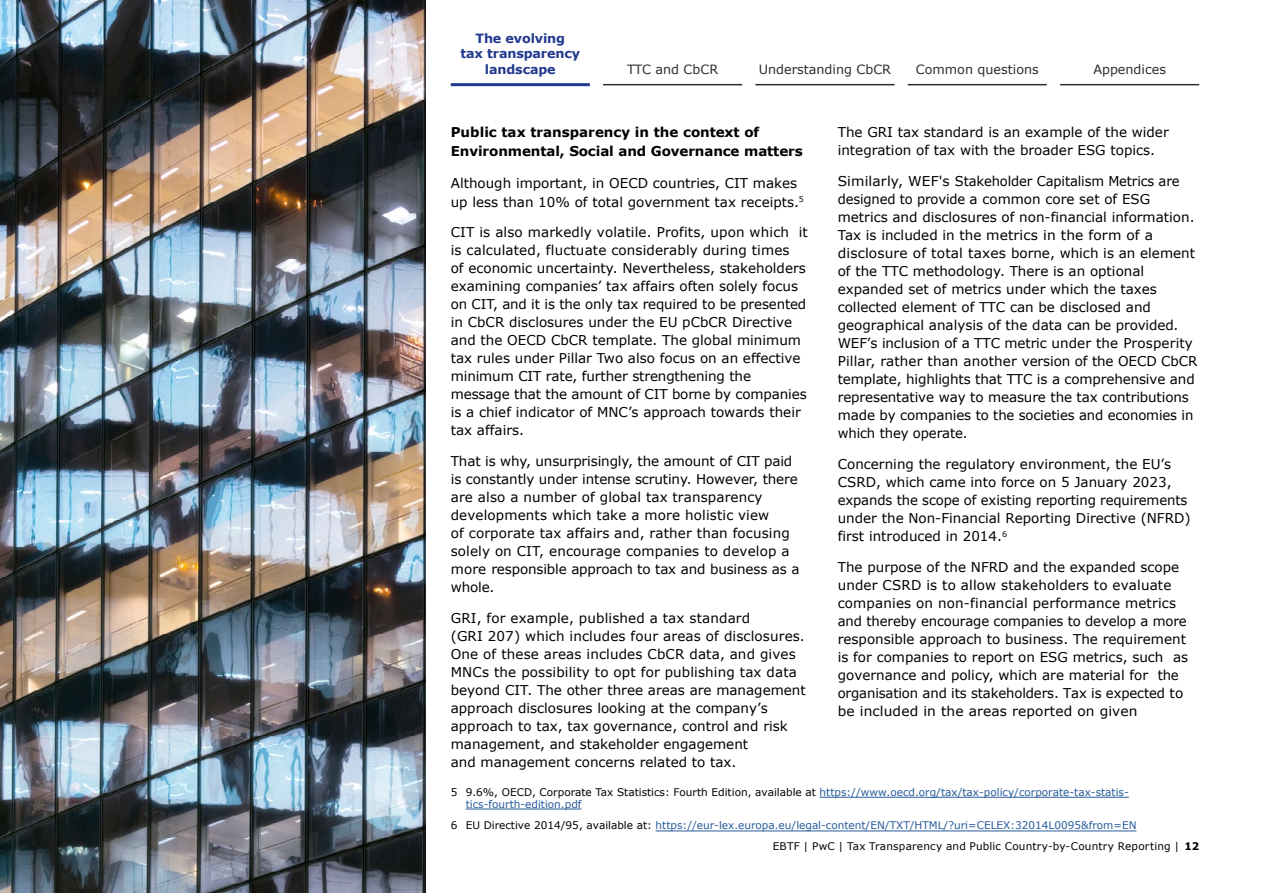
<style>
.page{position:relative;width:1263px;height:893px;background:#fff}
.page>*{position:absolute;margin:0;border:0;box-sizing:border-box;transform-origin:0 0}
.t1{font:13.5px/18px "Verdana";color:#000}
.t2{font:700 13.5px/18.9px "Verdana";letter-spacing:-.01em;color:#000}
.t3{font:12.75px "Verdana";color:#2d2d2c}
.t4{font:700 12.75px/15.3px "Verdana";letter-spacing:-.01em;color:#22398e;text-align:center}
.t5{font:10.5px/12.6px "Verdana";color:#275b9b}
.t6{font:10.5px "Verdana";letter-spacing:.02em;color:#000}
.s1{color:#000}
.s2{font-weight:700}
</style>
<div class="page">
<hr style="left:466px;top:809px;width:115px;height:1px;background:#275b9b">
<hr style="left:819px;top:797px;width:310px;height:1px;background:#275b9b">
<hr style="left:656px;top:831px;width:480px;height:1px;background:#275b9b">
<img style="left:0;top:0;width:425px;height:893px">
<hr style="left:451px;top:83px;width:139px;height:3px;background:#22398e">
<hr style="left:603px;top:84px;width:139px;height:1px;background:#2d2d2c">
<hr style="left:755px;top:84px;width:139px;height:1px;background:#2d2d2c">
<hr style="left:908px;top:84px;width:139px;height:1px;background:#2d2d2c">
<hr style="left:1060px;top:84px;width:139px;height:1px;background:#2d2d2c">
<p class="t4" style="left:460px;top:31px;width:121px">The evolving<br>tax transparency landscape</p>
<p class="t3" style="left:627px;top:60px;width:93px">TTC and CbCR</p>
<p class="t3" style="left:759px;top:60px;width:134px">Understanding CbCR</p>
<p class="t3" style="left:916px;top:60px;width:124px">Common questions</p>
<p class="t3" style="left:1093px;top:60px;width:74px">Appendices</p>
<p class="t1" style="left:838px;top:123px;width:332px">The GRI tax standard is an example of the wider integration of tax with the broader ESG topics.</p>
<p class="t1" style="left:838px;top:172px;width:361px">Similarly, WEF's Stakeholder Capitalism Metrics are designed to provide a common core set of ESG metrics and disclosures of non-financial information.<br>Tax is included in the metrics in the form of a disclosure of total taxes borne, which is an element of the TTC methodology. There is an optional expanded set of metrics under which the taxes collected element of TTC can be disclosed and geographical analysis of the data can be provided.<br>WEF’s inclusion of a TTC metric under the Prosperity Pillar, rather than another version of the OECD CbCR template, highlights that TTC is a comprehensive and representative way to measure the tax contributions made by companies to the societies and economies in which they operate.</p>
<p class="t1" style="left:838px;top:455px;width:354px">Concerning the regulatory environment, the EU’s CSRD, which came into force on 5 January 2023, expands the scope of existing reporting requirements under the Non-Financial Reporting Directive (NFRD) first introduced in 2014.<sup>6</sup></p>
<p class="t1" style="left:838px;top:558px;width:352px">The purpose of the NFRD and the expanded scope under CSRD is to allow stakeholders to evaluate companies on non-financial performance metrics and thereby encourage companies to develop a more responsible approach to business. The requirement is for companies to report on ESG metrics, such as governance and policy, which are material for the organisation and its stakeholders. Tax is expected to be included in the areas reported on given</p>
<p class="t2" style="left:451px;top:123px;width:353px">Public tax transparency in the context of<br>Environmental, Social and Governance matters</p>
<p class="t1" style="left:451px;top:173px;width:354px;line-height:18.9px">Although important, in OECD countries, CIT makes up less than 10% of total government tax receipts.<sup>5</sup></p>
<p class="t1" style="left:451px;top:223px;width:359px">CIT is also markedly volatile. Profits, upon which it is calculated, fluctuate considerably during times<br>of economic uncertainty. Nevertheless, stakeholders examining companies’ tax affairs often solely focus on CIT, and it is the only tax required to be presented in CbCR disclosures under the EU pCbCR Directive and the OECD CbCR template. The global minimum tax rules under Pillar Two also focus on an effective minimum CIT rate, further strengthening the message that the amount of CIT borne by companies is a chief indicator of MNC’s approach towards their tax affairs.</p>
<p class="t1" style="left:451px;top:452px;width:350px">That is why, unsurprisingly, the amount of CIT paid is constantly under intense scrutiny. However, there are also a number of global tax transparency developments which take a more holistic view<br>of corporate tax affairs and, rather than focusing solely on CIT, encourage companies to develop a more responsible approach to tax and business as a whole.</p>
<p class="t1" style="left:451px;top:609px;width:357px">GRI, for example, published a tax standard<br>(GRI 207) which includes four areas of disclosures.<br>One of these areas includes CbCR data, and gives MNCs the possibility to opt for publishing tax data beyond CIT. The other three areas are management approach disclosures looking at the company’s approach to tax, tax governance, control and risk management, and stakeholder engagement<br>and management concerns related to tax.</p>
<p class="t5" style="left:466px;top:785px;width:665px;text-indent:-15px"><span class="s1">5 9.6%, OECD, Corporate Tax Statistics: Fourth Edition, available at</span> https://www.oecd.org/tax/tax-policy/corporate-tax-statis&shy;tics-fourth-edition.pdf</p>
<p class="t5" style="left:451px;top:819px;width:687px"><span class="s1">6 EU Directive 2014/95, available at:</span> https://eur-lex.europa.eu/legal-content/EN/TXT/HTML/?uri=CELEX:32014L0095&amp;from=EN</p>
<p class="t6" style="left:773px;top:839px;width:428px">EBTF | PwC | Tax Transparency and Public Country-by-Country Reporting | <span class="s2">12</span></p>
</div>
